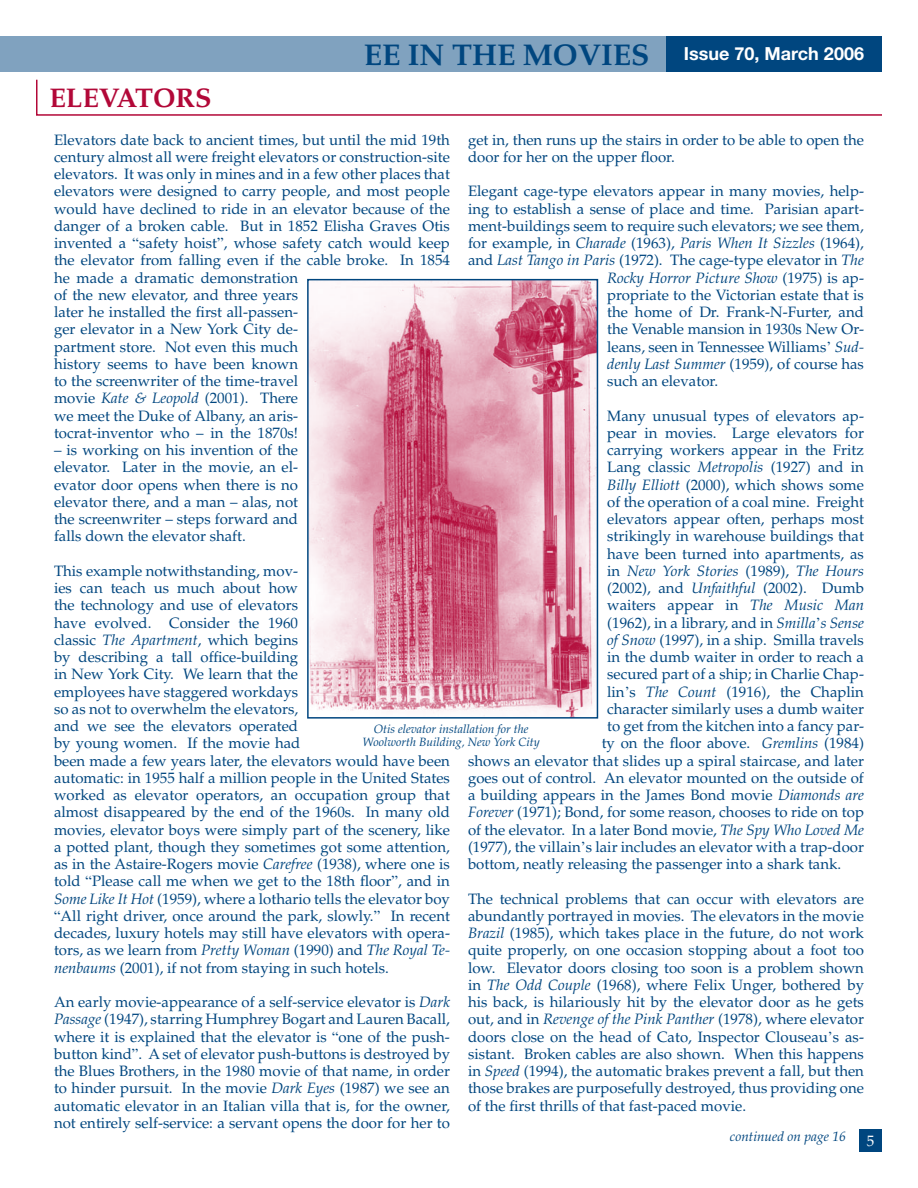
<style>
.page{position:relative;width:918px;height:1188px;background:#fff}
.page>*{position:absolute;margin:0;border:0;box-sizing:border-box;transform-origin:0 0}
.t1{font:700 30px "Palatino LT Std";color:#00467f}
.t2{font:700 27px "Palatino LT Std";color:#b20838}
.t3{font:700 18px "Helvetica Neue LT Std";color:#fff}
.t4{font:15px/17.2px "Palatino LT Std";color:#00467f}
.t5{font:italic 15px "Palatino LT Std";color:#00467f}
.t6{font:italic 13.5px "Palatino LT Std";color:#00467f}
.t7{font:italic 12px/13.5px "Palatino LT Std";color:#00467f;text-align:center}
.s1{font-family:"Times"}
.s2{font-style:italic}
.s3{font-style:normal}
</style>
<div class="page">
<div style="left:0;top:36px;width:882px;height:36px;background:#80a2bf"></div>
<div style="left:666px;top:36px;width:216px;height:36px;background:#00467f"></div>
<div style="left:859px;top:1130px;width:23px;height:22px;background:#00467f"></div>
<svg style="left:36px;top:79px;width:846px;height:37px"></svg>
<img style="left:310px;top:282px;width:285px;height:434px">
<div style="left:307px;top:279px;width:291px;height:440px;border:2px solid #00467f"></div>
<h2 class="t2" style="left:50px;top:82px;width:88px">ELEVATOR</h2>
<h2 class="t2" style="left:195px;top:82px;width:18px">S</h2>
<h1 class="t1" style="left:364px;top:37px;width:287px">EE IN THE MOVIES</h1>
<p class="t3" style="left:684px;top:43px;width:182px">Issue 70, March 2006</p>
<p class="t4" style="left:54px;top:131px;width:398px">Elevators date back to ancient times, but until the mid 19th century almost all were freight elevators or construction-site elevators. It was only in mines and in a few other places that elevators were designed to carry people, and most people would have declined to ride in an elevator because of the danger of a broken cable. But in 1852 Elisha Graves Otis invented a <span class="s1">“</span>safety hoist<span class="s1">”</span>, whose safety catch would keep the elevator from falling even if the cable broke. In 1854 he made a dramatic demonstration<br>of the new elevator, and three years<br>later he installed the first all-passen-<br>ger elevator in a New York City de-<br>partment store. Not even this much<br>history seems to have been known<br>to the screenwriter of the time-travel<br>movie <span class="s2">Kate &amp; Leopold</span> (2001). There<br>we meet the Duke of Albany, an aris-<br>tocrat-inventor who – in the 1870s!</p>
<p class="t4" style="left:54px;top:442px;width:246px;text-align:justify">– is working on his invention of the elevator. Later in the movie, an el&shy;evator door opens when there is no elevator there, and a man – alas, not the screenwriter – steps forward and falls down the elevator shaft.</p>
<p class="t4" style="left:54px;top:562px;width:398px">This example notwithstanding, mov-<br>ies can teach us much about how<br>the technology and use of elevators<br>have evolved. Consider the 1960<br>classic <span class="s2">The Apartment</span>, which begins<br>by describing a tall office-building<br>in New York City. We learn that the<br>employees have staggered workdays<br>so as not to overwhelm the elevators,<br>and we see the elevators operated<br>by young women. If the movie had<br>been made a few years later, the elevators would have been automatic: in 1955 half a million people in the United States worked as elevator operators, an occupation group that almost disappeared by the end of the 1960s. In many old movies, elevator boys were simply part of the scenery, like a potted plant, though they sometimes got some attention, as in the Astaire-Rogers movie <span class="s2">Carefree</span> (1938), where one is told <span class="s1">“</span>Please call me when we get to the 18th floor<span class="s1">”</span>, and in <span class="s2">Some Like It Hot</span> (1959), where a lothario tells the elevator boy <span class="s1">“</span>All right driver, once around the park, slowly.<span class="s1">”</span> In recent decades, luxury hotels may still have elevators with opera&shy;tors, as we learn from <span class="s2">Pretty Woman</span> (1990) and <span class="s2">The Royal Te&shy;nenbaums</span> (2001), if not from staying in such hotels.</p>
<p class="t4" style="left:54px;top:994px;width:398px;text-align:justify">An early movie-appearance of a self-service elevator is <span class="s2">Dark Passage</span> (1947), starring Humphrey Bogart and Lauren Bacall, where it is explained that the elevator is <span class="s1">“</span>one of the push&shy;button kind<span class="s1">”</span>. A set of elevator push-buttons is destroyed by the Blues Brothers, in the 1980 movie of that name, in order to hinder pursuit. In the movie <span class="s2">Dark Eyes</span> (1987) we see an automatic elevator in an Italian villa that is, for the owner, not entirely self-service: a servant opens the door for her to</p>
<p class="t4" style="left:468px;top:131px;width:398px">get in, then runs up the stairs in order to be able to open the door for her on the upper floor.</p>
<p class="t4" style="left:468px;top:183px;width:397px">Elegant cage-type elevators appear in many movies, help-</p>
<p class="t4" style="left:468px;top:200px;width:397px">ing to establish a sense of place and time. Parisian apart-</p>
<p class="t4" style="left:468px;top:217px;width:397px">ment-buildings seem to require such elevators; we see them,</p>
<p class="t4" style="left:468px;top:235px;width:397px">for example, in <span class="s2">Charade</span> (1963), <span class="s2">Paris When It Sizzles</span> (1964),</p>
<p class="t4" style="left:468px;top:252px;width:398px">and <span class="s2">Last Tango in Paris</span> (1972). The cage-type elevator in <span class="s2">The</span></p>
<p class="t5" style="left:607px;top:269px;width:258px">Rocky Horror Picture Show <span class="s3">(1975) is ap-</span></p>
<p class="t4" style="left:607px;top:286px;width:258px">propriate to the Victorian estate that is</p>
<p class="t4" style="left:607px;top:304px;width:258px">the home of Dr. Frank-N-Furter, and</p>
<p class="t4" style="left:607px;top:321px;width:258px">the Venable mansion in 1930s New Or-</p>
<p class="t4" style="left:607px;top:338px;width:258px">leans, seen in Tennessee Williams<span class="s1">’</span> <span class="s2">Sud-</span></p>
<p class="t4" style="left:607px;top:355px;width:258px"><span class="s2">denly Last Summer</span> (1959), of course has</p>
<p class="t4" style="left:607px;top:373px;width:112px">such an elevator.</p>
<p class="t4" style="left:607px;top:407px;width:258px">Many unusual types of elevators ap-</p>
<p class="t4" style="left:607px;top:424px;width:258px">pear in movies. Large elevators for</p>
<p class="t4" style="left:607px;top:442px;width:258px">carrying workers appear in the Fritz</p>
<p class="t4" style="left:607px;top:459px;width:258px">Lang classic <span class="s2">Metropolis</span> (1927) and in</p>
<p class="t4" style="left:607px;top:476px;width:258px"><span class="s2">Billy Elliott</span> (2000), which shows some</p>
<p class="t4" style="left:607px;top:493px;width:258px">of the operation of a coal mine. Freight</p>
<p class="t4" style="left:607px;top:511px;width:258px">elevators appear often, perhaps most</p>
<p class="t4" style="left:607px;top:528px;width:258px">strikingly in warehouse buildings that</p>
<p class="t4" style="left:607px;top:545px;width:258px">have been turned into apartments, as</p>
<p class="t5" style="left:607px;top:562px;width:258px"><span class="s3">in</span> New York Stories <span class="s3">(1989),</span> The Hours</p>
<p class="t4" style="left:607px;top:580px;width:257px">(2002), and <span class="s2">Unfaithful</span> (2002). Dumb</p>
<p class="t4" style="left:607px;top:597px;width:258px">waiters appear in <span class="s2">The Music Man</span></p>
<p class="t4" style="left:607px;top:614px;width:258px">(1962), in a library, and in <span class="s2">Smilla</span><span class="s1">’</span><span class="s2">s Sense</span></p>
<p class="t4" style="left:607px;top:631px;width:258px"><span class="s2">of Snow</span> (1997), in a ship. Smilla travels</p>
<p class="t4" style="left:607px;top:649px;width:258px">in the dumb waiter in order to reach a</p>
<p class="t4" style="left:607px;top:666px;width:258px">secured part of a ship; in Charlie Chap-</p>
<p class="t4" style="left:607px;top:683px;width:258px">lin<span class="s1">’</span>s <span class="s2">The Count</span> (1916), the Chaplin</p>
<p class="t4" style="left:607px;top:700px;width:258px">character similarly uses a dumb waiter</p>
<p class="t4" style="left:607px;top:718px;width:258px">to get from the kitchen into a fancy par-</p>
<p class="t4" style="left:602px;top:735px;width:264px">ty on the floor above. <span class="s2">Gremlins</span> (1984)</p>
<p class="t4" style="left:468px;top:752px;width:398px">shows an elevator that slides up a spiral staircase, and later</p>
<p class="t4" style="left:468px;top:769px;width:398px">goes out of control. An elevator mounted on the outside of</p>
<p class="t4" style="left:468px;top:787px;width:398px">a building appears in the James Bond movie <span class="s2">Diamonds are</span></p>
<p class="t4" style="left:468px;top:804px;width:396px"><span class="s2">Forever</span> (1971); Bond, for some reason, chooses to ride on top</p>
<p class="t4" style="left:468px;top:821px;width:398px">of the elevator. In a later Bond movie, <span class="s2">The Spy Who Loved Me</span></p>
<p class="t4" style="left:468px;top:838px;width:398px">(1977), the villain<span class="s1">’</span>s lair includes an elevator with a trap-door</p>
<p class="t4" style="left:468px;top:856px;width:375px">bottom, neatly releasing the passenger into a shark tank.</p>
<p class="t4" style="left:468px;top:890px;width:398px;text-align:justify">The technical problems that can occur with elevators are abundantly portrayed in movies. The elevators in the movie <span class="s2">Brazil</span> (1985), which takes place in the future, do not work quite properly, on one occasion stopping about a foot too low. Elevator doors closing too soon is a problem shown in <span class="s2">The Odd Couple</span> (1968), where Felix Unger, bothered by his back, is hilariously hit by the elevator door as he gets out, and in <span class="s2">Revenge of the Pink Panther</span> (1978), where elevator doors close on the head of Cato, Inspector Clouseau<span class="s1">’</span>s as&shy;sistant. Broken cables are also shown. When this happens in <span class="s2">Speed</span> (1994), the automatic brakes prevent a fall, but then those brakes are purposefully destroyed, thus providing one of the first thrills of that fast-paced movie.</p>
<p class="t7" style="left:362px;top:722px;width:179px">Otis elevator installation for the<br>Woolworth Building, New York City</p>
<p class="t6" style="left:730px;top:1129px;width:118px">continued on page 16</p>
</div>
